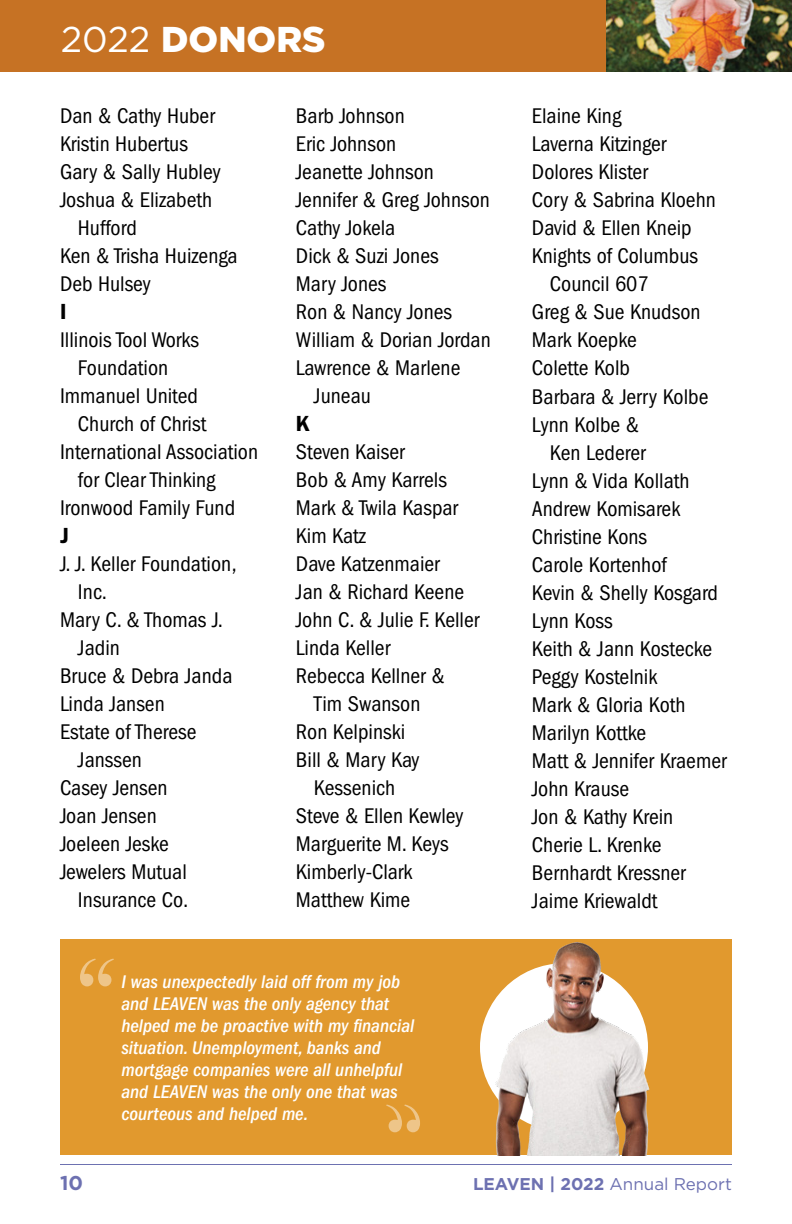
<style>
.page{position:relative;width:792px;height:1224px;background:#fff}
.page>*{position:absolute;margin:0;border:0;box-sizing:border-box;transform-origin:0 0}
.t1{font:900 35.8px "Gotham";color:#fff}
.t2{font:condensed 22px "ITC Franklin Gothic Std";color:#000}
.t3{font:600 22px "ITC Franklin Gothic Std";color:#000}
.t4{font:700 20px "Gotham";color:#6d71b1}
.t5{font:italic 500 condensed 19px/22px "ITC Franklin Gothic Std";color:#fff}
.t6{font:17px "Gotham";color:#6d71b1}
.s1{font-weight:400}
.s2{font-weight:700}
</style>
<div class="page">
<hr style="left:60px;top:1164px;width:672px;height:1px;background:#6d71b1">
<div style="left:60px;top:939px;width:672px;height:216px;background:#e1992e"></div>
<div style="left:480px;top:963px;width:168px;height:168px;background:#fff;border-radius:50%"></div>
<img style="left:495px;top:943px;width:155px;height:212px">
<svg style="left:80px;top:959px;width:34px;height:27px"></svg>
<svg style="left:386px;top:1105px;width:34px;height:27px"></svg>
<div style="left:0;top:0;width:606px;height:72px;background:#c67224"></div>
<img style="left:606px;top:0;width:186px;height:72px">
<h1 class="t1" style="left:61px;top:14px;width:266px"><span class="s1">2022</span> DONORS</h1>
<p class="t2" style="left:60px;top:103px;width:157px">Dan &amp; Cathy Huber</p>
<p class="t2" style="left:60px;top:131px;width:130px">Kristin Hubertus</p>
<p class="t2" style="left:60px;top:159px;width:162px">Gary &amp; Sally Hubley</p>
<p class="t2" style="left:60px;top:187px;width:154px">Joshua &amp; Elizabeth</p>
<p class="t2" style="left:78px;top:215px;width:60px">Hufford</p>
<p class="t2" style="left:60px;top:243px;width:179px">Ken &amp; Trisha Huizenga</p>
<p class="t2" style="left:60px;top:271px;width:92px">Deb Hulsey</p>
<p class="t3" style="left:60px;top:299px;width:8px">I</p>
<p class="t2" style="left:60px;top:327px;width:141px">Illinois Tool Works</p>
<p class="t2" style="left:78px;top:355px;width:92px">Foundation</p>
<p class="t2" style="left:60px;top:384px;width:140px">Immanuel United</p>
<p class="t2" style="left:78px;top:412px;width:130px">Church of Christ</p>
<p class="t2" style="left:60px;top:440px;width:200px">International Association</p>
<p class="t2" style="left:78px;top:468px;width:139px">for Clear Thinking</p>
<p class="t2" style="left:60px;top:496px;width:177px">Ironwood Family Fund</p>
<p class="t3" style="left:60px;top:523px;width:10px">J</p>
<p class="t2" style="left:60px;top:552px;width:178px">J. J. Keller Foundation,</p>
<p class="t2" style="left:78px;top:580px;width:31px">Inc.</p>
<p class="t2" style="left:60px;top:608px;width:164px">Mary C. &amp; Thomas J.</p>
<p class="t2" style="left:78px;top:636px;width:43px">Jadin</p>
<p class="t2" style="left:60px;top:664px;width:174px">Bruce &amp; Debra Janda</p>
<p class="t2" style="left:60px;top:692px;width:106px">Linda Jansen</p>
<p class="t2" style="left:60px;top:720px;width:138px">Estate of Therese</p>
<p class="t2" style="left:78px;top:748px;width:66px">Janssen</p>
<p class="t2" style="left:60px;top:776px;width:109px">Casey Jensen</p>
<p class="t2" style="left:60px;top:804px;width:98px">Joan Jensen</p>
<p class="t2" style="left:60px;top:832px;width:110px">Joeleen Jeske</p>
<p class="t2" style="left:60px;top:860px;width:128px">Jewelers Mutual</p>
<p class="t2" style="left:78px;top:888px;width:112px">Insurance Co.</p>
<p class="t2" style="left:296px;top:104px;width:110px">Barb Johnson</p>
<p class="t2" style="left:296px;top:132px;width:102px">Eric Johnson</p>
<p class="t2" style="left:296px;top:160px;width:140px">Jeanette Johnson</p>
<p class="t2" style="left:296px;top:188px;width:196px">Jennifer &amp; Greg Johnson</p>
<p class="t2" style="left:296px;top:216px;width:101px">Cathy Jokela</p>
<p class="t2" style="left:296px;top:244px;width:144px">Dick &amp; Suzi Jones</p>
<p class="t2" style="left:296px;top:272px;width:92px">Mary Jones</p>
<p class="t2" style="left:296px;top:300px;width:158px">Ron &amp; Nancy Jones</p>
<p class="t2" style="left:296px;top:328px;width:196px">William &amp; Dorian Jordan</p>
<p class="t2" style="left:296px;top:356px;width:166px">Lawrence &amp; Marlene</p>
<p class="t2" style="left:314px;top:384px;width:58px">Juneau</p>
<p class="t3" style="left:296px;top:411px;width:16px">K</p>
<p class="t2" style="left:296px;top:440px;width:110px">Steven Kaiser</p>
<p class="t2" style="left:296px;top:468px;width:153px">Bob &amp; Amy Karrels</p>
<p class="t2" style="left:296px;top:496px;width:164px">Mark &amp; Twila Kaspar</p>
<p class="t2" style="left:296px;top:524px;width:71px">Kim Katz</p>
<p class="t2" style="left:296px;top:552px;width:145px">Dave Katzenmaier</p>
<p class="t2" style="left:296px;top:580px;width:170px">Jan &amp; Richard Keene</p>
<p class="t2" style="left:296px;top:608px;width:185px">John C. &amp; Julie F. Keller</p>
<p class="t2" style="left:296px;top:636px;width:96px">Linda Keller</p>
<p class="t2" style="left:296px;top:664px;width:150px">Rebecca Kellner &amp;</p>
<p class="t2" style="left:314px;top:692px;width:108px">Tim Swanson</p>
<p class="t2" style="left:296px;top:720px;width:111px">Ron Kelpinski</p>
<p class="t2" style="left:296px;top:748px;width:125px">Bill &amp; Mary Kay</p>
<p class="t2" style="left:314px;top:776px;width:83px">Kessenich</p>
<p class="t2" style="left:296px;top:804px;width:169px">Steve &amp; Ellen Kewley</p>
<p class="t2" style="left:296px;top:832px;width:154px">Marguerite M. Keys</p>
<p class="t2" style="left:296px;top:860px;width:118px">Kimberly-Clark</p>
<p class="t2" style="left:296px;top:888px;width:116px">Matthew Kime</p>
<p class="t5" style="left:121px;top:971px;width:294px">I was unexpectedly laid off from my job and LEAVEN was the only agency that helped me be proactive with my financial situation. Unemployment, banks and mortgage companies were all unhelpful and LEAVEN was the only one that was courteous and helped me.</p>
<p class="t2" style="left:532px;top:104px;width:91px">Elaine King</p>
<p class="t2" style="left:532px;top:132px;width:136px">Laverna Kitzinger</p>
<p class="t2" style="left:532px;top:160px;width:118px">Dolores Klister</p>
<p class="t2" style="left:532px;top:188px;width:185px">Cory &amp; Sabrina Kloehn</p>
<p class="t2" style="left:532px;top:216px;width:161px">David &amp; Ellen Kneip</p>
<p class="t2" style="left:532px;top:244px;width:168px">Knights of Columbus</p>
<p class="t2" style="left:550px;top:272px;width:100px">Council 607</p>
<p class="t2" style="left:532px;top:300px;width:170px">Greg &amp; Sue Knudson</p>
<p class="t2" style="left:532px;top:328px;width:106px">Mark Koepke</p>
<p class="t2" style="left:532px;top:356px;width:100px">Colette Kolb</p>
<p class="t2" style="left:532px;top:384px;width:178px">Barbara &amp; Jerry Kolbe</p>
<p class="t2" style="left:532px;top:412px;width:109px">Lynn Kolbe &amp;</p>
<p class="t2" style="left:550px;top:440px;width:97px">Ken Lederer</p>
<p class="t2" style="left:532px;top:468px;width:159px">Lynn &amp; Vida Kollath</p>
<p class="t2" style="left:532px;top:496px;width:150px">Andrew Komisarek</p>
<p class="t2" style="left:532px;top:524px;width:117px">Christine Kons</p>
<p class="t2" style="left:532px;top:552px;width:136px">Carole Kortenhof</p>
<p class="t2" style="left:532px;top:580px;width:188px">Kevin &amp; Shelly Kosgard</p>
<p class="t2" style="left:532px;top:608px;width:82px">Lynn Koss</p>
<p class="t2" style="left:532px;top:636px;width:182px">Keith &amp; Jann Kostecke</p>
<p class="t2" style="left:532px;top:664px;width:127px">Peggy Kostelnik</p>
<p class="t2" style="left:532px;top:692px;width:155px">Mark &amp; Gloria Koth</p>
<p class="t2" style="left:532px;top:720px;width:116px">Marilyn Kottke</p>
<p class="t2" style="left:532px;top:748px;width:196px">Matt &amp; Jennifer Kraemer</p>
<p class="t2" style="left:532px;top:776px;width:99px">John Krause</p>
<p class="t2" style="left:532px;top:804px;width:143px">Jon &amp; Kathy Krein</p>
<p class="t2" style="left:532px;top:832px;width:131px">Cherie L. Krenke</p>
<p class="t2" style="left:532px;top:860px;width:155px">Bernhardt Kressner</p>
<p class="t2" style="left:532px;top:888px;width:127px">Jaime Kriewaldt</p>
<p class="t4" style="left:60px;top:1170px;width:25px">10</p>
<p class="t6" style="left:473px;top:1173px;width:260px"><span class="s2">LEAVEN | 2022</span> Annual Report</p>
</div>
